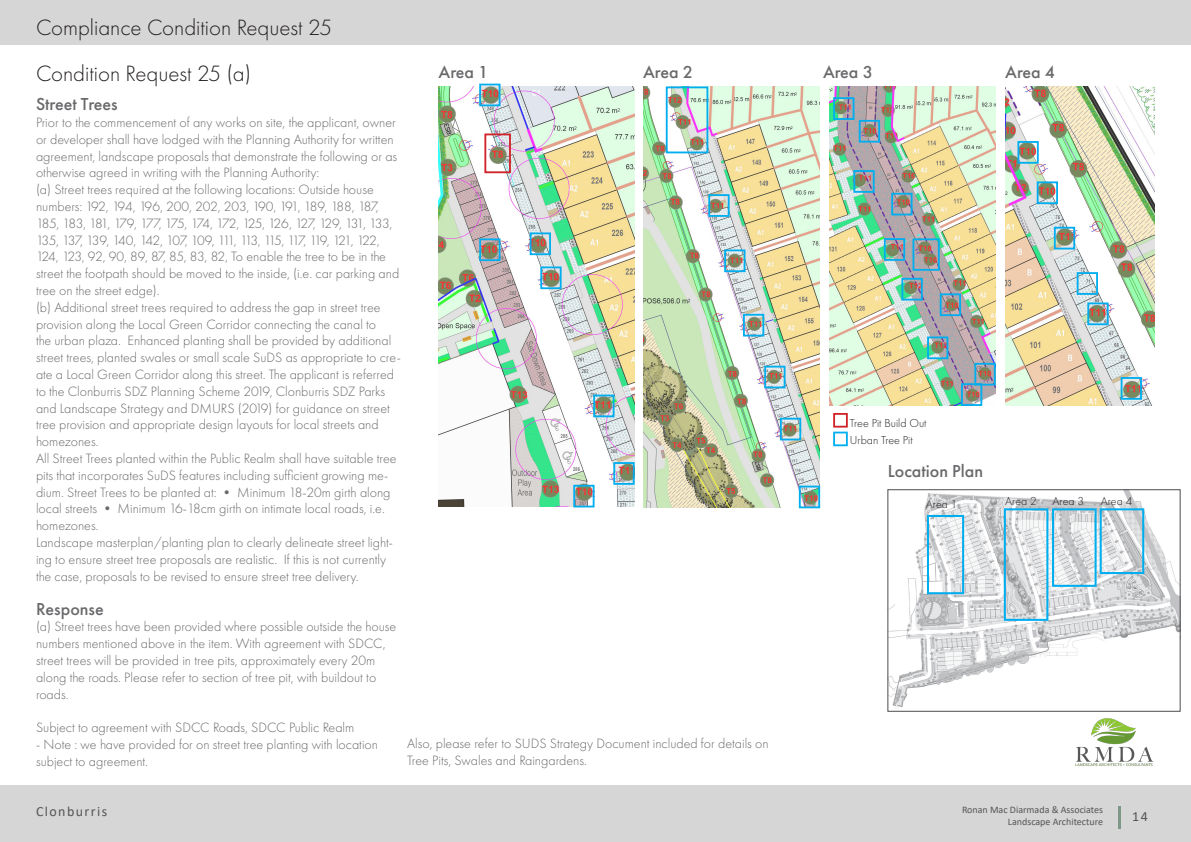
<style>
.page{position:relative;width:1191px;height:842px;background:#fff}
.page>*{position:absolute;margin:0;border:0;box-sizing:border-box;transform-origin:0 0}
.t1{font:300 23px "Futura PT";color:#231f20}
.t2{font:500 18px "Futura PT";color:#69696c}
.t3{font:300 14px/16.8px "Futura PT";color:#69696c}
.t4{font:14px "Calibri";letter-spacing:.1em;color:#545557}
.TOC_header{font:300 12px "Futura PT";color:#231f20}
.t5{font:10px/12px "Calibri";color:#545557;text-align:right}
</style>
<div class="page">
<div style="left:0;top:785px;width:1191px;height:57px;background:#d6d6d6"></div>
<div style="left:0;top:0;width:1191px;height:45px;background:#d6d6d6"></div>
<hr style="left:1117px;top:806px;width:3px;height:22px;background:#7e9888">
<img style="left:889px;top:491px;width:289px;height:217px">
<img style="left:1075px;top:718px;width:79px;height:48px">
<img style="left:438px;top:86px;width:196px;height:421px">
<img style="left:643px;top:86px;width:176px;height:421px">
<img style="left:829px;top:86px;width:166px;height:320px">
<img style="left:1005px;top:86px;width:149px;height:320px">
<div style="left:708px;top:194px;width:21px;height:23px;border:2px solid #00aeef"></div>
<div style="left:724px;top:249px;width:21px;height:23px;border:2px solid #00aeef"></div>
<div style="left:743px;top:314px;width:21px;height:22px;border:2px solid #00aeef"></div>
<div style="left:764px;top:366px;width:21px;height:22px;border:2px solid #00aeef"></div>
<div style="left:780px;top:418px;width:21px;height:22px;border:2px solid #00aeef"></div>
<div style="left:799px;top:486px;width:21px;height:22px;border:2px solid #00aeef"></div>
<div style="left:666px;top:86px;width:42px;height:67px;border:2px solid #00aeef"></div>
<div style="left:479px;top:84px;width:21px;height:22px;border:2px solid #00aeef"></div>
<div style="left:530px;top:232px;width:21px;height:23px;border:2px solid #00aeef"></div>
<div style="left:540px;top:266px;width:21px;height:23px;border:2px solid #00aeef"></div>
<div style="left:593px;top:395px;width:21px;height:22px;border:2px solid #00aeef"></div>
<div style="left:613px;top:462px;width:21px;height:23px;border:2px solid #00aeef"></div>
<div style="left:573px;top:485px;width:21px;height:22px;border:2px solid #00aeef"></div>
<div style="left:479px;top:238px;width:21px;height:23px;border:2px solid #00aeef"></div>
<div style="left:833px;top:97px;width:21px;height:23px;border:2px solid #00aeef"></div>
<div style="left:858px;top:120px;width:22px;height:23px;border:2px solid #00aeef"></div>
<div style="left:853px;top:170px;width:21px;height:23px;border:2px solid #00aeef"></div>
<div style="left:884px;top:238px;width:21px;height:23px;border:2px solid #00aeef"></div>
<div style="left:891px;top:193px;width:21px;height:22px;border:2px solid #00aeef"></div>
<div style="left:912px;top:238px;width:27px;height:33px;border:2px solid #00aeef"></div>
<div style="left:927px;top:336px;width:21px;height:23px;border:2px solid #00aeef"></div>
<div style="left:974px;top:363px;width:21px;height:23px;border:2px solid #00aeef"></div>
<div style="left:939px;top:293px;width:22px;height:23px;border:2px solid #00aeef"></div>
<div style="left:901px;top:278px;width:21px;height:22px;border:2px solid #00aeef"></div>
<div style="left:1053px;top:227px;width:22px;height:22px;border:2px solid #00aeef"></div>
<div style="left:1036px;top:181px;width:22px;height:23px;border:2px solid #00aeef"></div>
<div style="left:1087px;top:302px;width:21px;height:23px;border:2px solid #00aeef"></div>
<div style="left:1120px;top:377px;width:22px;height:23px;border:2px solid #00aeef"></div>
<div style="left:1076px;top:272px;width:22px;height:23px;border:2px solid #00aeef"></div>
<div style="left:1017px;top:141px;width:21px;height:23px;border:2px solid #00aeef"></div>
<div style="left:961px;top:383px;width:21px;height:23px;border:2px solid #00aeef"></div>
<div style="left:484px;top:134px;width:27px;height:39px;border:2px solid #d1232a"></div>
<div style="left:927px;top:515px;width:37px;height:79px;border:2px solid #00aeef"></div>
<div style="left:1003px;top:508px;width:45px;height:113px;border:2px solid #00aeef"></div>
<div style="left:1052px;top:508px;width:44px;height:79px;border:2px solid #00aeef"></div>
<div style="left:1099px;top:508px;width:45px;height:66px;border:2px solid #00aeef"></div>
<div style="left:833px;top:413px;width:14px;height:15px;border:2px solid #d1232a"></div>
<div style="left:833px;top:432px;width:14px;height:14px;border:2px solid #00aeef"></div>
<p class="t1" style="left:36px;top:14px;width:298px">Compliance Condition Request 25</p>
<p class="t1" style="left:36px;top:60px;width:217px">Condition Request 25 (a)</p>
<p class="t2" style="left:36px;top:93px;width:83px">Street Trees</p>
<p class="t3" style="left:36px;top:114px;width:363px">Prior to the commencement of any works on site, the applicant, owner or developer shall have lodged with the Planning Authority for written agreement, landscape proposals that demonstrate the following or as otherwise agreed in writing with the Planning Authority:</p>
<p class="t3" style="left:36px;top:181px;width:365px">(a) Street trees required at the following locations: Outside house numbers: 192, 194, 196, 200, 202, 203, 190, 191, 189, 188, 187, 185, 183, 181, 179, 177, 175, 174, 172, 125, 126, 127, 129, 131, 133, 135, 137, 139, 140, 142, 107, 109, 111, 113, 115, 117, 119, 121, 122, 124, 123, 92, 90, 89, 87, 85, 83, 82, To enable the tree to be in the street the footpath should be moved to the inside, (i.e. car parking and tree on the street edge).</p>
<p class="t3" style="left:36px;top:299px;width:366px">(b) Additional street trees required to address the gap in street tree provision along the Local Green Corridor connecting the canal to<br>the urban plaza. Enhanced planting shall be provided by additional street trees, planted swales or small scale SuDS as appropriate to cre&shy;ate a Local Green Corridor along this street. The applicant is referred to the Clonburris SDZ Planning Scheme 2019, Clonburris SDZ Parks and Landscape Strategy and DMURS (2019) for guidance on street tree provision and appropriate design layouts for local streets and homezones.</p>
<p class="t3" style="left:36px;top:450px;width:362px">All Street Trees planted within the Public Realm shall have suitable tree pits that incorporates SuDS features including sufficient growing me&shy;dium. Street Trees to be planted at: • Minimum 18-20m girth along local streets • Minimum 16-18cm girth on intimate local roads, i.e. homezones.</p>
<p class="t3" style="left:36px;top:534px;width:358px">Landscape masterplan/planting plan to clearly delineate street light&shy;ing to ensure street tree proposals are realistic. If this is not currently the case, proposals to be revised to ensure street tree delivery.</p>
<p class="t2" style="left:438px;top:61px;width:51px">Area 1</p>
<p class="t2" style="left:643px;top:61px;width:51px">Area 2</p>
<p class="t2" style="left:823px;top:61px;width:51px">Area 3</p>
<p class="t2" style="left:1005px;top:61px;width:51px">Area 4</p>
<p class="TOC_header" style="left:850px;top:417px;width:78px">Tree Pit Build Out</p>
<p class="TOC_header" style="left:850px;top:433px;width:64px">Urban Tree Pit</p>
<p class="t2" style="left:887px;top:461px;width:97px">Location Plan</p>
<p class="TOC_header" style="left:926px;top:497px;width:33px">Area 1</p>
<p class="TOC_header" style="left:1005px;top:494px;width:33px">Area 2</p>
<p class="TOC_header" style="left:1052px;top:494px;width:33px">Area 3</p>
<p class="TOC_header" style="left:1100px;top:494px;width:33px">Area 4</p>
<p class="t2" style="left:36px;top:598px;width:69px">Response</p>
<p class="t3" style="left:36px;top:618px;width:362px">(a) Street trees have been provided where possible outside the house numbers mentioned above in the item. With agreement with SDCC, street trees will be provided in tree pits, approximately every 20m along the roads. Please refer to section of tree pit, with buildout to roads.</p>
<p class="t3" style="left:36px;top:719px;width:320px">Subject to agreement with SDCC Roads, SDCC Public Realm</p>
<p class="t3" style="left:36px;top:736px;width:343px">- Note : we have provided for on street tree planting with location subject to agreement.</p>
<p class="t3" style="left:407px;top:735px;width:363px">Also, please refer to SUDS Strategy Document included for details on<br>Tree Pits, Swales and Raingardens.</p>
<p class="t4" style="left:36px;top:802px;width:73px">Clonburris</p>
<p class="t5" style="left:962px;top:804px;width:143px">Ronan Mac Diarmada &amp; Associates<br>Landscape Architecture</p>
<p class="t4" style="left:1132px;top:807px;width:17px">14</p>
</div>
